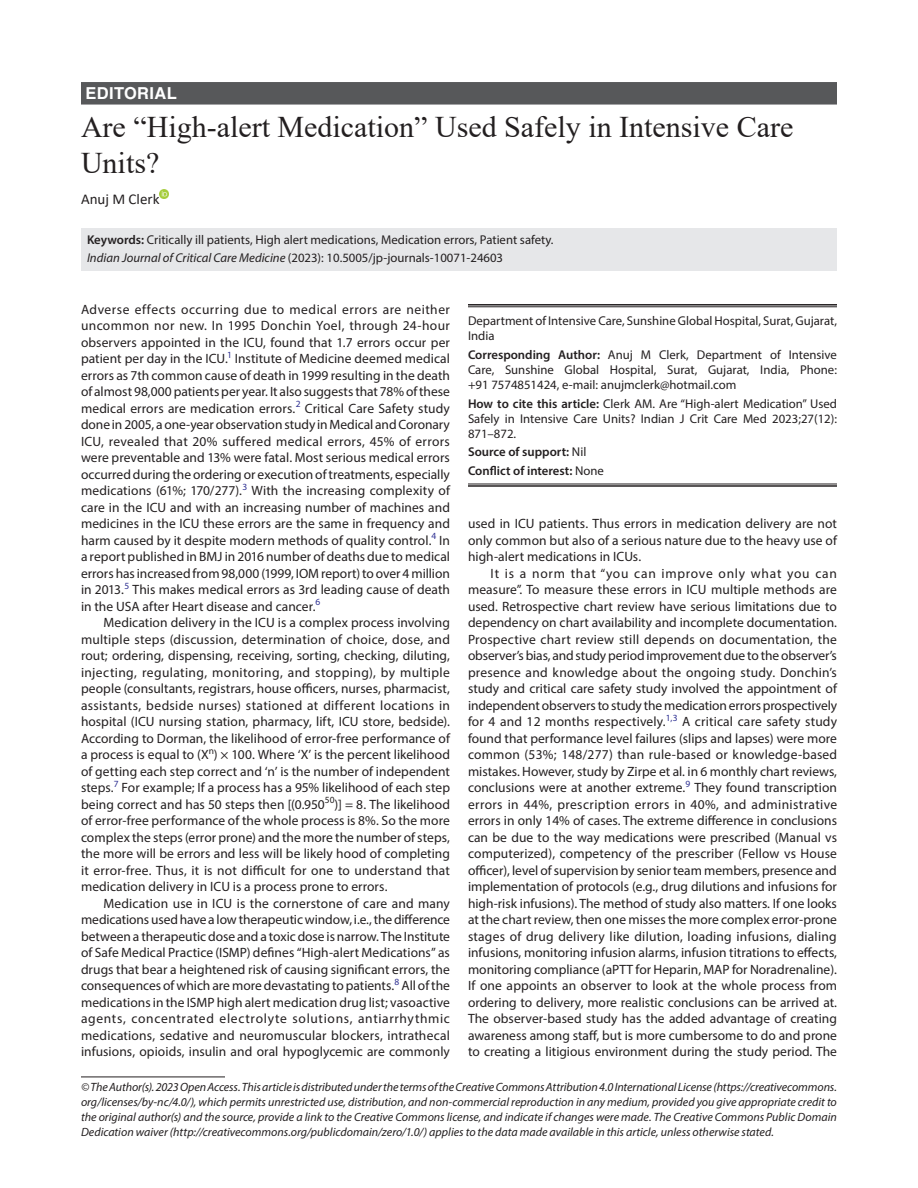
<style>
.page{position:relative;width:918px;height:1188px;background:#fff}
.page>*{position:absolute;margin:0;border:0;box-sizing:border-box;transform-origin:0 0}
.t1{font:30px/36px "Times New Roman";color:#231f20}
.ArticleType{font:700 16.5px "Helvetica LT Std";letter-spacing:.025em;color:#fff}
.AuthorName{font:15px "Calibri";color:#231f20}
.Para-Indent{font:13.5px/16.5px "Myriad Pro";color:#231f20;text-align:justify}
.Para-NoIndent{font:13.5px/16.5px "Myriad Pro";letter-spacing:.005em;color:#231f20;text-align:justify}
.Corresponding_Author{font:12.75px/15.3px "Myriad Pro";color:#231f20;text-align:justify}
.How_to_Cite{font:12.75px/15.3px "Myriad Pro";color:#231f20;text-align:justify}
.Keywords{font:12.75px "Myriad Pro";color:#231f20}
.JT_DOI{font:12.75px "Myriad Pro";color:#231f20}
.Affiliation-first{font:12.75px/15.3px "Myriad Pro";color:#231f20}
.COI{font:600 12.75px "Myriad Pro";color:#231f20}
.Source{font:600 12.75px "Myriad Pro";color:#231f20}
.FootNote{font:italic 12px/15px "Myriad Pro";color:#231f20;text-align:justify}
.s1{font-weight:600}
.s2{font-style:italic}
.s3{font-weight:400}
</style>
<div class="page">
<div style="left:81px;top:82px;width:756px;height:23px;background:#57585a"></div>
<div style="left:81px;top:228px;width:756px;height:25px;background:#e6e7e9"></div>
<div style="left:81px;top:246px;width:756px;height:25px;background:#e6e7e9"></div>
<svg style="left:160px;top:189px;width:9px;height:9px"></svg>
<hr style="left:81px;top:1077px;width:144px;height:1px;background:#231f20">
<hr style="left:468px;top:304px;width:369px;height:2px;background:#231f20">
<hr style="left:468px;top:307px;width:369px;height:1px;background:#231f20">
<hr style="left:468px;top:484px;width:369px;height:1px;background:#231f20">
<hr style="left:468px;top:485px;width:369px;height:2px;background:#231f20">
<p class="ArticleType" style="left:86px;top:83px;width:93px">EDITORIAL</p>
<p class="t1" style="left:81px;top:108px;width:714px">Are “High-alert Medication” Used Safely in Intensive Care<br>Units?</p>
<p class="AuthorName" style="left:81px;top:189px;width:80px">Anuj M Clerk</p>
<p class="Keywords" style="left:87px;top:232px;width:468px"><span class="s1">Keywords:</span> Critically ill patients, High alert medications, Medication errors, Patient safety.</p>
<p class="JT_DOI" style="left:87px;top:250px;width:418px"><span class="s2">Indian Journal of Critical Care Medicine</span> (2023): 10.5005/jp-journals-10071-24603</p>
<p class="Para-NoIndent" style="left:81px;top:301px;width:371px">Adverse effects occurring due to medical errors are neither uncommon nor new. In 1995 Donchin Yoel, through 24-hour observers appointed in the ICU, found that 1.7 errors occur per patient per day in the ICU.<sup>1</sup> Institute of Medicine deemed medical errors as 7th common cause of death in 1999 resulting in the death of almost 98,000 patients per year. It also suggests that 78% of these medical errors are medication errors.<sup>2</sup> Critical Care Safety study done in 2005, a one-year observation study in Medical and Coronary ICU, revealed that 20% suffered medical errors, 45% of errors were preventable and 13% were fatal. Most serious medical errors occurred during the ordering or execution of treatments, especially medications (61%; 170/277).<sup>3</sup> With the increasing complexity of care in the ICU and with an increasing number of machines and medicines in the ICU these errors are the same in frequency and harm caused by it despite modern methods of quality control.<sup>4</sup> In a report published in BMJ in 2016 number of deaths due to medical errors has increased from 98,000 (1999, IOM report) to over 4 million in 2013.<sup>5</sup> This makes medical errors as 3rd leading cause of death in the USA after Heart disease and cancer.<sup>6</sup></p>
<p class="Para-Indent" style="left:81px;top:614px;width:371px;text-indent:22px">Medication delivery in the ICU is a complex process involving multiple steps (discussion, determination of choice, dose, and rout; ordering, dispensing, receiving, sorting, checking, diluting, injecting, regulating, monitoring, and stopping), by multiple people (consultants, registrars, house officers, nurses, pharmacist, assistants, bedside nurses) stationed at different locations in hospital (ICU nursing station, pharmacy, lift, ICU store, bedside).<br>According to Dorman, the likelihood of error-free performance of a process is equal to (X<sup>n</sup>) × 100. Where ‘X’ is the percent likelihood of getting each step correct and ‘n’ is the number of independent steps.<sup>7</sup> For example; If a process has a 95% likelihood of each step being correct and has 50 steps then [(0.950<sup>50</sup>)] = 8. The likelihood of error-free performance of the whole process is 8%. So the more complex the steps (error prone) and the more the number of steps, the more will be errors and less will be likely hood of completing it error-free. Thus, it is not difficult for one to understand that medication delivery in ICU is a process prone to errors.</p>
<p class="Para-Indent" style="left:81px;top:895px;width:371px;text-indent:22px">Medication use in ICU is the cornerstone of care and many medications used have a low therapeutic window, i.e., the difference between a therapeutic dose and a toxic dose is narrow. The Institute of Safe Medical Practice (ISMP) defines “High-alert Medications” as drugs that bear a heightened risk of causing significant errors, the consequences of which are more devastating to patients.<sup>8</sup> All of the medications in the ISMP high alert medication drug list; vasoactive agents, concentrated electrolyte solutions, antiarrhythmic medications, sedative and neuromuscular blockers, intrathecal infusions, opioids, insulin and oral hypoglycemic are commonly</p>
<p class="Affiliation-first" style="left:468px;top:313px;width:370px">Department of Intensive Care, Sunshine Global Hospital, Surat, Gujarat,<br>India</p>
<p class="Corresponding_Author" style="left:468px;top:347px;width:371px"><span class="s1">Corresponding Author:</span> Anuj M Clerk, Department of Intensive Care, Sunshine Global Hospital, Surat, Gujarat, India, Phone: +91 7574851424, e-mail: anujmclerk@hotmail.com</p>
<p class="How_to_Cite" style="left:468px;top:395px;width:371px"><span class="s1">How to cite this article:</span> Clerk AM. Are “High-alert Medication” Used Safely in Intensive Care Units? Indian J Crit Care Med 2023;27(12):<br>871–872.</p>
<p class="Source" style="left:468px;top:444px;width:120px">Source of support: <span class="s3">Nil</span></p>
<p class="COI" style="left:468px;top:462px;width:137px">Conflict of interest: <span class="s3">None</span></p>
<p class="Para-Indent" style="left:468px;top:515px;width:371px">used in ICU patients. Thus errors in medication delivery are not only common but also of a serious nature due to the heavy use of high-alert medications in ICUs.</p>
<p class="Para-Indent" style="left:468px;top:565px;width:371px;text-indent:22px">It is a norm that “you can improve only what you can measure”. To measure these errors in ICU multiple methods are used. Retrospective chart review have serious limitations due to dependency on chart availability and incomplete documentation.<br>Prospective chart review still depends on documentation, the observer’s bias, and study period improvement due to the observer’s presence and knowledge about the ongoing study. Donchin’s study and critical care safety study involved the appointment of independent observers to study the medication errors prospectively for 4 and 12 months respectively.<sup>1,3</sup> A critical care safety study found that performance level failures (slips and lapses) were more common (53%; 148/277) than rule-based or knowledge-based mistakes. However, study by Zirpe et al. in 6 monthly chart reviews, conclusions were at another extreme.<sup>9</sup> They found transcription errors in 44%, prescription errors in 40%, and administrative errors in only 14% of cases. The extreme difference in conclusions can be due to the way medications were prescribed (Manual vs computerized), competency of the prescriber (Fellow vs House officer), level of supervision by senior team members, presence and implementation of protocols (e.g., drug dilutions and infusions for high-risk infusions). The method of study also matters. If one looks at the chart review, then one misses the more complex error-prone stages of drug delivery like dilution, loading infusions, dialing infusions, monitoring infusion alarms, infusion titrations to effects, monitoring compliance (aPTT for Heparin, MAP for Noradrenaline).<br>If one appoints an observer to look at the whole process from ordering to delivery, more realistic conclusions can be arrived at.<br>The observer-based study has the added advantage of creating awareness among staff, but is more cumbersome to do and prone to creating a litigious environment during the study period. The</p>
<p class="FootNote" style="left:81px;top:1079px;width:758px">© The Author(s). 2023 Open Access. This article is distributed under the terms of the Creative Commons Attribution 4.0 International License (https://creativecommons. org/licenses/by-nc/4.0/), which permits unrestricted use, distribution, and non-commercial reproduction in any medium, provided you give appropriate credit to the original author(s) and the source, provide a link to the Creative Commons license, and indicate if changes were made. The Creative Commons Public Domain Dedication waiver (http://creativecommons.org/publicdomain/zero/1.0/) applies to the data made available in this article, unless otherwise stated.</p>
</div>
